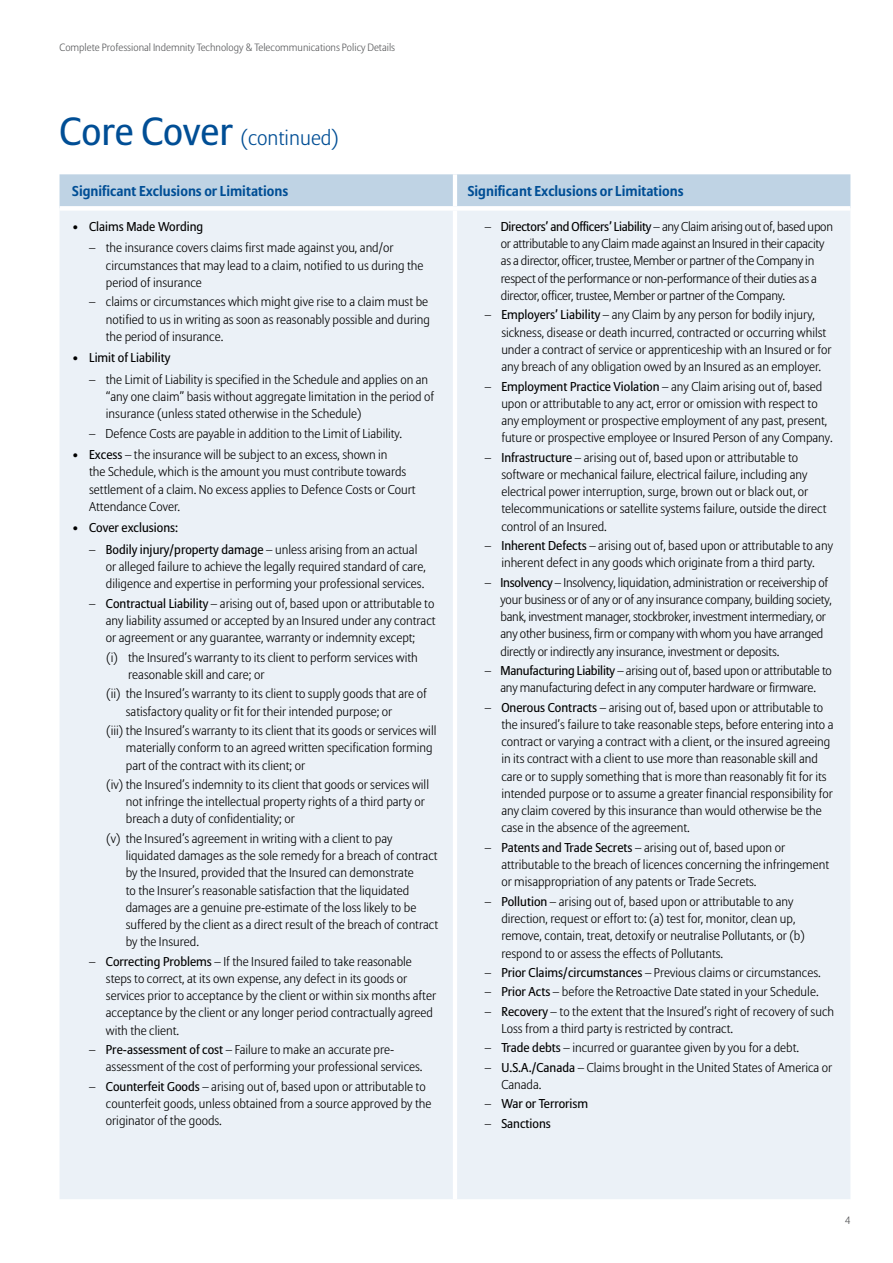
<style>
.page{position:relative;width:893px;height:1263px;background:#fff}
.page>*{position:absolute;margin:0;border:0;box-sizing:border-box;transform-origin:0 0}
.t1{font:300 21px "Allianz Sans";color:#004e95}
.t2{font:700 14.25px "Allianz Sans";color:#004e95}
.t3{font:300 12.75px/17.2px "Allianz Sans";color:#000}
.t4{font:300 12.75px/17.2px "Allianz Sans";letter-spacing:-.02em;color:#000}
.t5{font:12.75px "Allianz Sans";color:#000}
.t6{font:300 10.5px "Allianz Sans";color:#58595b}
.s1{font-weight:400;font-size:39px}
.s2{font-weight:400}
.s3{font-weight:300}
</style>
<div class="page">
<div style="left:60px;top:174px;width:790px;height:32px;background:#bfd3e4"></div>
<div style="left:60px;top:211px;width:790px;height:988px;background:#ebf1f7"></div>
<hr style="left:453px;top:174px;width:4px;height:32px;background:#fff">
<hr style="left:453px;top:211px;width:4px;height:988px;background:#fff">
<p class="t6" style="left:60px;top:41px;width:337px">Complete Professional Indemnity Technology &amp; Telecommunications Policy Details</p>
<h1 class="t1" style="left:60px;top:125px;width:281px"><span class="s1">Core Cover</span> (continued)</h1>
<p class="t2" style="left:72px;top:182px;width:217px">Significant Exclusions or Limitations</p>
<p class="t2" style="left:468px;top:182px;width:217px">Significant Exclusions or Limitations</p>
<p class="t5" style="left:72px;top:219px;width:132px">• Claims Made Wording</p>
<p class="t3" style="left:106px;top:240px;width:319px;text-indent:-17px">– the insurance covers claims first made against you, and/or circumstances that may lead to a claim, notified to us during the period of insurance</p>
<p class="t3" style="left:106px;top:294px;width:326px;text-indent:-17px">– claims or circumstances which might give rise to a claim must be notified to us in writing as soon as reasonably possible and during the period of insurance.</p>
<p class="t5" style="left:72px;top:350px;width:100px">• Limit of Liability</p>
<p class="t3" style="left:106px;top:371px;width:330px;text-indent:-17px">– the Limit of Liability is specified in the Schedule and applies on an “any one claim” basis without aggregate limitation in the period of insurance (unless stated otherwise in the Schedule)</p>
<p class="t3" style="left:89px;top:425px;width:314px">– Defence Costs are payable in addition to the Limit of Liability.</p>
<p class="t3" style="left:89px;top:447px;width:328px;text-indent:-17px"><span class="s2">• Excess</span> – the insurance will be subject to an excess, shown in<br>the Schedule, which is the amount you must contribute towards settlement of a claim. No excess applies to Defence Costs or Court Attendance Cover.</p>
<p class="t5" style="left:72px;top:520px;width:107px">• Cover exclusions:</p>
<p class="t3" style="left:106px;top:541px;width:321px;text-indent:-17px">– <span class="s2">Bodily injury/property damage</span> – unless arising from an actual or alleged failure to achieve the legally required standard of care, diligence and expertise in performing your professional services.</p>
<p class="t3" style="left:106px;top:595px;width:331px;text-align:justify;text-indent:-17px">– <span class="s2">Contractual Liability</span> – arising out of, based upon or attributable to any liability assumed or accepted by an Insured under any contract or agreement or any guarantee, warranty or indemnity except;</p>
<p class="t3" style="left:128px;top:649px;width:291px;text-indent:-22px">(i) the Insured’s warranty to its client to perform services with reasonable skill and care; or</p>
<p class="t3" style="left:126px;top:686px;width:303px;text-indent:-19px">(ii) the Insured’s warranty to its client to supply goods that are of satisfactory quality or fit for their intended purpose; or</p>
<p class="t3" style="left:126px;top:722px;width:312px;text-indent:-20px">(iii) the Insured’s warranty to its client that its goods or services will materially conform to an agreed written specification forming part of the contract with its client; or</p>
<p class="t3" style="left:126px;top:776px;width:305px;text-indent:-20px">(iv) the Insured’s indemnity to its client that goods or services will not infringe the intellectual property rights of a third party or breach a duty of confidentiality; or</p>
<p class="t3" style="left:126px;top:830px;width:314px;text-indent:-19px">(v) the Insured’s agreement in writing with a client to pay liquidated damages as the sole remedy for a breach of contract by the Insured, provided that the Insured can demonstrate<br>to the Insurer’s reasonable satisfaction that the liquidated damages are a genuine pre-estimate of the loss likely to be suffered by the client as a direct result of the breach of contract by the Insured.</p>
<p class="t3" style="left:106px;top:953px;width:332px;text-indent:-17px">– <span class="s2">Correcting Problems</span> – If the Insured failed to take reasonable steps to correct, at its own expense, any defect in its goods or services prior to acceptance by the client or within six months after acceptance by the client or any longer period contractually agreed with the client.</p>
<p class="t3" style="left:106px;top:1041px;width:318px;text-indent:-17px">– <span class="s2">Pre-assessment of cost</span> – Failure to make an accurate pre&shy;assessment of the cost of performing your professional services.</p>
<p class="t3" style="left:106px;top:1078px;width:327px;text-indent:-17px">– <span class="s2">Counterfeit Goods</span> – arising out of, based upon or attributable to counterfeit goods, unless obtained from a source approved by the originator of the goods.</p>
<p class="t4" style="left:501px;top:218px;width:334px;text-indent:-16px">– <span class="s2">Directors’ and Officers’ Liability</span> – any Claim arising out of, based upon or attributable to any Claim made against an Insured in their capacity as a director, officer, trustee, Member or partner of the Company in respect of the performance or non-performance of their duties as a director, officer, trustee, Member or partner of the Company.</p>
<p class="t3" style="left:501px;top:307px;width:332px;text-indent:-17px">– <span class="s2">Employers’ Liability</span> – any Claim by any person for bodily injury, sickness, disease or death incurred, contracted or occurring whilst under a contract of service or apprenticeship with an Insured or for any breach of any obligation owed by an Insured as an employer.</p>
<p class="t3" style="left:501px;top:378px;width:333px;text-indent:-17px">– <span class="s2">Employment Practice Violation</span> – any Claim arising out of, based upon or attributable to any act, error or omission with respect to any employment or prospective employment of any past, present, future or prospective employee or Insured Person of any Company.</p>
<p class="t3" style="left:501px;top:449px;width:327px;text-indent:-17px">– <span class="s2">Infrastructure</span> – arising out of, based upon or attributable to software or mechanical failure, electrical failure, including any electrical power interruption, surge, brown out or black out, or telecommunications or satellite systems failure, outside the direct control of an Insured.</p>
<p class="t3" style="left:485px;top:537px;width:350px;text-align:center">– <span class="s2">Inherent Defects</span> – arising out of, based upon or attributable to any inherent defect in any goods which originate from a third party.</p>
<p class="t3" style="left:500px;top:574px;width:333px;text-indent:-16px">– <span class="s2">Insolvency</span> – Insolvency, liquidation, administration or receivership of your business or of any or of any insurance company, building society, bank, investment manager, stockbroker, investment intermediary, or any other business, firm or company with whom you have arranged directly or indirectly any insurance, investment or deposits.</p>
<p class="t3" style="left:485px;top:663px;width:349px;text-align:center">– <span class="s2">Manufacturing Liability</span> – arising out of, based upon or attributable to any manufacturing defect in any computer hardware or firmware.</p>
<p class="t3" style="left:501px;top:699px;width:334px;text-indent:-17px">– <span class="s2">Onerous Contracts</span> – arising out of, based upon or attributable to the insured’s failure to take reasonable steps, before entering into a contract or varying a contract with a client, or the insured agreeing in its contract with a client to use more than reasonable skill and care or to supply something that is more than reasonably fit for its intended purpose or to assume a greater financial responsibility for any claim covered by this insurance than would otherwise be the case in the absence of the agreement.</p>
<p class="t3" style="left:501px;top:839px;width:329px;text-indent:-17px">– <span class="s2">Patents and Trade Secrets</span> – arising out of, based upon or attributable to the breach of licences concerning the infringement or misappropriation of any patents or Trade Secrets.</p>
<p class="t3" style="left:501px;top:893px;width:305px;text-indent:-17px">– <span class="s2">Pollution</span> – arising out of, based upon or attributable to any direction, request or effort to: (a) test for, monitor, clean up, remove, contain, treat, detoxify or neutralise Pollutants, or (b) respond to or assess the effects of Pollutants.</p>
<p class="t3" style="left:485px;top:964px;width:338px">– <span class="s2">Prior Claims/circumstances</span> – Previous claims or circumstances.</p>
<p class="t3" style="left:485px;top:984px;width:335px">– <span class="s2">Prior Acts</span> – before the Retroactive Date stated in your Schedule.</p>
<p class="t3" style="left:501px;top:1003px;width:334px;text-indent:-17px">– <span class="s2">Recovery</span> – to the extent that the Insured’s right of recovery of such<br>Loss from a third party is restricted by contract.</p>
<p class="t3" style="left:485px;top:1040px;width:316px">– <span class="s2">Trade debts</span> – incurred or guarantee given by you for a debt.</p>
<p class="t3" style="left:501px;top:1059px;width:333px;text-indent:-17px">– <span class="s2">U.S.A./Canada</span> – Claims brought in the United States of America or<br>Canada.</p>
<p class="t5" style="left:485px;top:1096px;width:105px"><span class="s3">–</span> War or Terrorism</p>
<p class="t5" style="left:485px;top:1115px;width:68px"><span class="s3">–</span> Sanctions</p>
<p class="t6" style="left:845px;top:1214px;width:7px">4</p>
</div>
